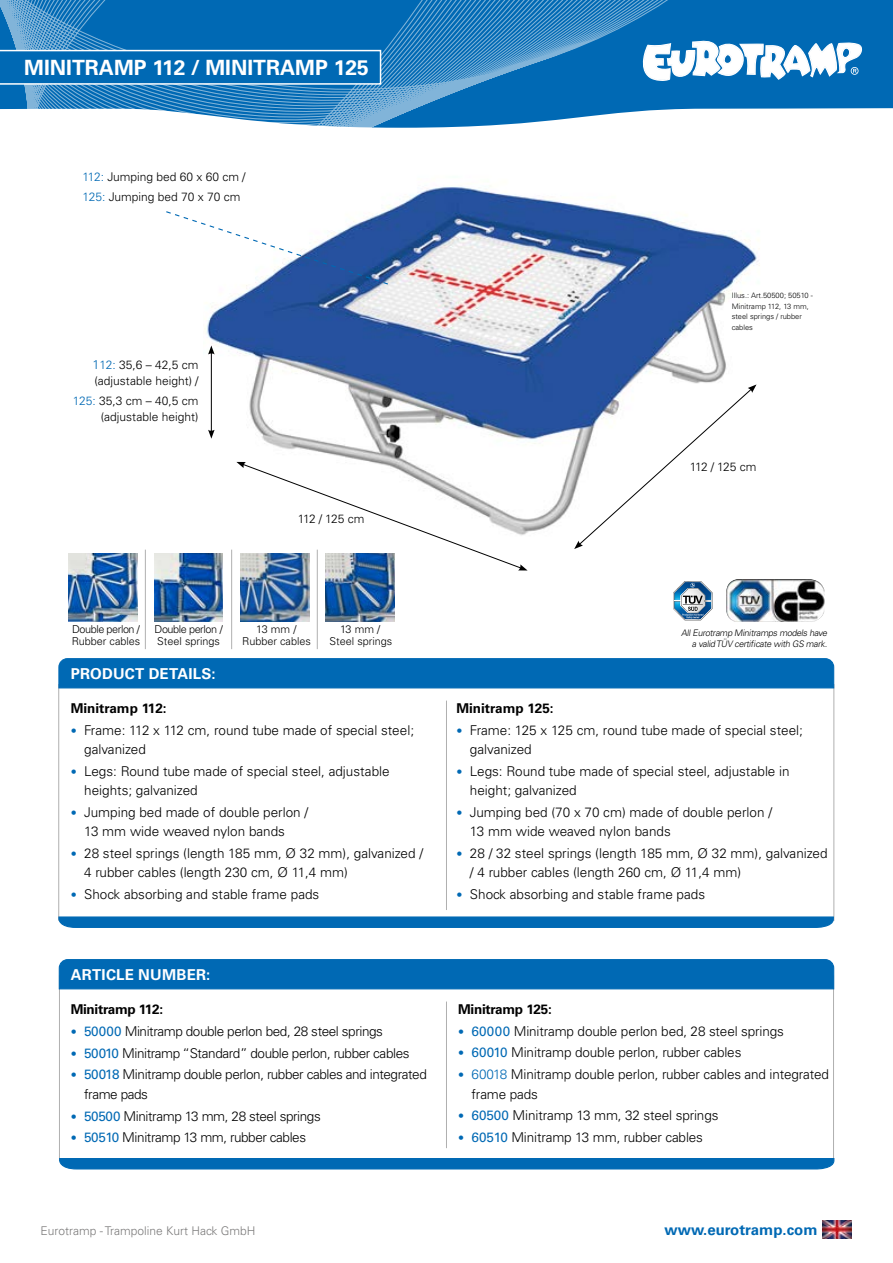
<style>
.page{position:relative;width:893px;height:1263px;background:#fff}
.page>*{position:absolute;margin:0;border:0;box-sizing:border-box;transform-origin:0 0}
.t1{font:700 21px "Univers LT Std";color:#fff}
.t2{font:700 15px "Univers LT Std";letter-spacing:.015em;color:#fff}
.t3{font:700 15px "Univers LT Std";color:#0069b4}
.t4{font:300 13.5px/19.5px "Univers LT Std";color:#000}
.t5{font:300 13.5px/19.5px "Univers LT Std";letter-spacing:-.03em;color:#000}
.t6{font:700 13.5px "Univers LT Std";letter-spacing:-.02em;color:#000}
.t7{font:700 13.5px "Univers LT Std";color:#000}
.t8{font:300 12px/15.9px "Univers LT Std";color:#000}
.t9{font:300 12px "Univers LT Std";color:#7c7b7b}
.t10{font:300 10.8px/12.1px "Univers LT Std";color:#000;text-align:center}
.t11{font:300 10.8px/12.1px "Univers LT Std";letter-spacing:-.02em;color:#000}
.t12{font:300 10.8px/12.1px "Univers LT Std";letter-spacing:-.03em;color:#000}
.t13{font:italic 300 9px/10.8px "Univers LT Std";color:#000;text-align:right}
.t14{font:300 7.5px/10.5px "Univers LT Std";color:#000}
.s1{color:#0069b4}
.s2{font-size:12.75px;color:#0069b4}
.s3{font-size:12px;color:#0069b4}
.s4{font-weight:400;color:#0069b4}
</style>
<div class="page">
<div style="left:703px;top:0;width:190px;height:109px;background:#0069b4"></div>
<svg style="left:0;top:0;width:703px;height:128px;background:#3487c3"></svg>
<svg style="left:643px;top:38px;width:219px;height:43px"></svg>
<div style="left:59px;top:975px;width:775px;height:186px;background:#fff;border:1px solid #b0b0b0"></div>
<svg style="left:0;top:50px;width:381px;height:35px;background:#1575ba"></svg>
<img style="left:204px;top:186px;width:556px;height:346px">
<svg style="left:236px;top:462px;width:292px;height:108px"></svg>
<svg style="left:574px;top:384px;width:182px;height:165px"></svg>
<hr style="left:211px;top:352px;width:1px;height:80px;background:#000">
<svg style="left:208px;top:430px;width:7px;height:9px"></svg>
<svg style="left:208px;top:345px;width:7px;height:9px"></svg>
<svg style="left:166px;top:210px;width:223px;height:75px"></svg>
<img style="left:823px;top:1221px;width:29px;height:17px">
<img style="left:155px;top:553px;width:68px;height:68px">
<img style="left:326px;top:553px;width:68px;height:68px">
<img style="left:69px;top:553px;width:68px;height:68px">
<hr style="left:317px;top:550px;width:1px;height:99px;background:#b0b0b0">
<hr style="left:231px;top:550px;width:1px;height:99px;background:#b0b0b0">
<hr style="left:145px;top:550px;width:1px;height:99px;background:#b0b0b0">
<svg style="left:59px;top:1157px;width:776px;height:13px;background:#1f7bbd"></svg>
<div style="left:58px;top:959px;width:777px;height:31px;background:#0069b4"></div>
<div style="left:58px;top:684px;width:776px;height:237px;background:#fff;border:1px solid #b0b0b0"></div>
<div style="left:58px;top:658px;width:777px;height:31px;background:#0069b4"></div>
<img style="left:726px;top:579px;width:99px;height:43px">
<svg style="left:673px;top:581px;width:40px;height:39px"></svg>
<hr style="left:446px;top:701px;width:1px;height:209px;background:#b0b0b0">
<hr style="left:446px;top:1001px;width:1px;height:147px;background:#b0b0b0">
<img style="left:241px;top:553px;width:68px;height:68px">
<svg style="left:58px;top:916px;width:776px;height:12px;background:#0c70b7"></svg>
<h1 class="t1" style="left:24px;top:55px;width:346px">MINITRAMP 112 / MINITRAMP 125</h1>
<p class="t8" style="left:83px;top:166px;width:164px;line-height:20.7px"><span class="s1">112:</span> Jumping bed 60 x 60 cm /<br><span class="s1">125:</span> Jumping bed 70 x 70 cm</p>
<p class="t8" style="left:93px;top:357px;width:107px"><span class="s2">1</span><span class="s1">12:</span> 35,6 – 42,5 cm (adjustable height) /</p>
<p class="t8" style="left:73px;top:393px;width:127px;text-align:right"><span class="s1">125:</span> 35,3 cm – 40,5 cm (adjustable height)</p>
<p class="t8" style="left:298px;top:511px;width:68px">112 / 125 cm</p>
<p class="t14" style="left:732px;top:290px;width:83px">Illus.: Art.50500; 50510 -<br>Minitramp 112, 13 mm, steel springs / rubber cables</p>
<p class="t8" style="left:690px;top:459px;width:68px">112 / 125 cm</p>
<p class="t12" style="left:72px;top:623px;width:70px">Double perlon /<br>Rubber cables</p>
<p class="t11" style="left:155px;top:623px;width:70px">Double perlon /<br>Steel springs</p>
<p class="t10" style="left:330px;top:623px;width:64px">13 mm /<br>Steel springs</p>
<p class="t10" style="left:242px;top:623px;width:70px">13 mm /<br>Rubber cables</p>
<p class="t13" style="left:681px;top:627px;width:149px">AllEurotramp Minitramps models have a valid TÜV certificate with GS mark.</p>
<p class="t2" style="left:71px;top:665px;width:147px">PRODUCT DETAILS:</p>
<p class="t7" style="left:71px;top:700px;width:97px">Minitramp 112:</p>
<p class="t4" style="left:84px;top:720px;width:331px;text-indent:-14px"><span class="s3">•</span> Frame: 112 x 112 cm, round tube made of special steel; galvanized</p>
<p class="t4" style="left:84px;top:761px;width:307px;text-indent:-14px"><span class="s3">•</span> Legs: Round tube made of special steel, adjustable heights; galvanized</p>
<p class="t4" style="left:84px;top:802px;width:226px;text-indent:-14px"><span class="s3">•</span> Jumping bed made of double perlon /<br>13 mm wide weaved nylon bands</p>
<p class="t4" style="left:84px;top:843px;width:340px;text-indent:-14px"><span class="s3">•</span> 28 steel springs (length 185 mm, Ø 32 mm), galvanized /<br>4 rubber cables (length 230 cm, Ø 11,4 mm)</p>
<p class="t4" style="left:71px;top:884px;width:250px"><span class="s3">•</span> Shock absorbing and stable frame pads</p>
<p class="t7" style="left:456px;top:700px;width:99px">Minitramp 125:</p>
<p class="t4" style="left:470px;top:720px;width:334px;text-indent:-14px"><span class="s3">•</span> Frame: 125 x 125 cm, round tube made of special steel; galvanized</p>
<p class="t4" style="left:470px;top:761px;width:321px;text-indent:-14px"><span class="s3">•</span> Legs: Round tube made of special steel, adjustable in height; galvanized</p>
<p class="t4" style="left:470px;top:802px;width:304px;text-indent:-14px"><span class="s3">•</span> Jumping bed (70 x 70 cm) made of double perlon /<br>13 mm wide weaved nylon bands</p>
<p class="t4" style="left:470px;top:843px;width:359px;text-indent:-14px"><span class="s3">•</span> 28 / 32 steel springs (length 185 mm, Ø 32 mm), galvanized / 4 rubber cables (length 260 cm, Ø 11,4 mm)</p>
<p class="t4" style="left:456px;top:884px;width:250px"><span class="s3">•</span> Shock absorbing and stable frame pads</p>
<p class="t2" style="left:71px;top:966px;width:141px">ARTICLE NUMBER:</p>
<p class="t6" style="left:71px;top:1002px;width:94px">Minitramp 112:</p>
<p class="t5" style="left:71px;top:1021px;width:314px"><span class="s3">•</span> <span class="s4">50000</span> Minitramp double perlon bed, 28 steel springs</p>
<p class="t5" style="left:71px;top:1043px;width:340px"><span class="s3">•</span> <span class="s4">50010</span> Minitramp “Standard” double perlon, rubber cables</p>
<p class="t5" style="left:84px;top:1065px;width:344px;text-indent:-14px"><span class="s3">•</span> <span class="s4">50018</span> Minitramp double perlon, rubber cables and integrated frame pads</p>
<p class="t5" style="left:71px;top:1106px;width:252px"><span class="s3">•</span> <span class="s4">50500</span> Minitramp 13 mm, 28 steel springs</p>
<p class="t5" style="left:71px;top:1127px;width:237px"><span class="s3">•</span> <span class="s4">50510</span> Minitramp 13 mm, rubber cables</p>
<p class="t6" style="left:458px;top:1001px;width:95px">Minitramp 125:</p>
<p class="t4" style="left:458px;top:1021px;width:327px"><span class="s3">•</span> <span class="s4">60000</span> Minitramp double perlon bed, 28 steel springs</p>
<p class="t4" style="left:458px;top:1043px;width:285px"><span class="s3">•</span> <span class="s4">60010</span> Minitramp double perlon, rubber cables</p>
<p class="t4" style="left:472px;top:1064px;width:359px;text-indent:-14px"><span class="s3">•</span> <span class="s1">60018</span> Minitramp double perlon, rubber cables and integrated frame pads</p>
<p class="t4" style="left:458px;top:1106px;width:262px"><span class="s3">•</span> <span class="s4">60500</span> Minitramp 13 mm, 32 steel springs</p>
<p class="t4" style="left:458px;top:1127px;width:246px"><span class="s3">•</span> <span class="s4">60510</span> Minitramp 13 mm, rubber cables</p>
<p class="t9" style="left:40px;top:1223px;width:217px">Eurotramp - Trampoline Kurt Hack GmbH</p>
<p class="t3" style="left:664px;top:1221px;width:155px">www.eurotramp.com</p>
</div>
